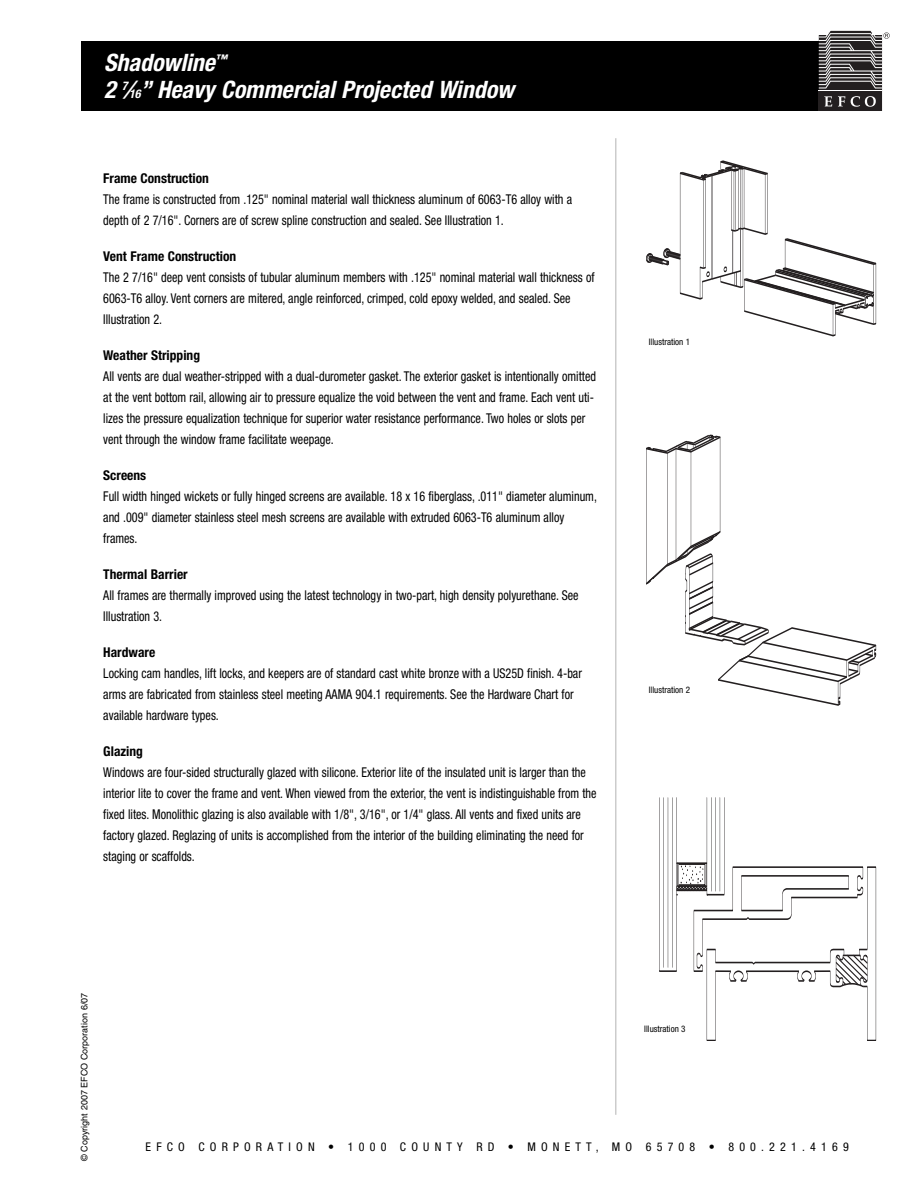
<style>
.page{position:relative;width:918px;height:1188px;background:#fff}
.page>*{position:absolute;margin:0;border:0;box-sizing:border-box;transform-origin:0 0}
.t1{font:italic 700 condensed 24px/27px "Helvetica Neue";color:#fff}
.t2{font:condensed 13.5px/21px "Helvetica Neue";color:#000;scale:.9 1}
.t3{font:700 condensed 13.5px "Helvetica Neue";color:#000}
.t4{font:condensed 12px "Helvetica Neue";letter-spacing:.43em;color:#000}
.t5{font:condensed 9px "Helvetica Neue";color:#000}
.t6{font:9px "Helvetica";color:#000}
.s1{font-size:12px}
</style>
<div class="page">
<hr style="left:720px;top:437px;width:1px;height:95px;background:#231f20">
<hr style="left:691px;top:452px;width:1px;height:94px;background:#231f20">
<hr style="left:676px;top:449px;width:1px;height:111px;background:#231f20">
<hr style="left:667px;top:453px;width:1px;height:112px;background:#231f20">
<hr style="left:646px;top:449px;width:1px;height:135px;background:#231f20">
<svg style="left:646px;top:530px;width:231px;height:176px"></svg>
<svg style="left:646px;top:434px;width:75px;height:21px"></svg>
<hr style="left:876px;top:264px;width:1px;height:60px;background:#231f20">
<hr style="left:734px;top:171px;width:1px;height:60px;background:#231f20">
<hr style="left:731px;top:170px;width:1px;height:60px;background:#231f20">
<hr style="left:703px;top:180px;width:1px;height:88px;background:#231f20">
<hr style="left:680px;top:173px;width:1px;height:120px;background:#231f20">
<hr style="left:738px;top:170px;width:1px;height:60px;background:#231f20">
<hr style="left:735px;top:171px;width:1px;height:60px;background:#231f20">
<hr style="left:712px;top:175px;width:1px;height:104px;background:#231f20">
<hr style="left:711px;top:176px;width:1px;height:103px;background:#231f20">
<hr style="left:705px;top:179px;width:1px;height:89px;background:#231f20">
<hr style="left:740px;top:168px;width:1px;height:60px;background:#231f20">
<hr style="left:742px;top:169px;width:1px;height:60px;background:#231f20">
<hr style="left:744px;top:168px;width:1px;height:60px;background:#231f20">
<hr style="left:765px;top:174px;width:1px;height:60px;background:#231f20">
<hr style="left:767px;top:174px;width:1px;height:59px;background:#231f20">
<svg style="left:680px;top:161px;width:88px;height:20px"></svg>
<svg style="left:646px;top:227px;width:230px;height:110px"></svg>
<hr style="left:720px;top:798px;width:1px;height:93px;background:#231f20">
<hr style="left:711px;top:798px;width:1px;height:93px;background:#231f20">
<hr style="left:715px;top:798px;width:1px;height:93px;background:#231f20">
<hr style="left:663px;top:798px;width:1px;height:169px;background:#231f20">
<hr style="left:668px;top:798px;width:1px;height:169px;background:#231f20">
<hr style="left:672px;top:798px;width:1px;height:169px;background:#231f20">
<svg style="left:676px;top:863px;width:200px;height:178px"></svg>
<div style="left:81px;top:41px;width:761px;height:70px;background:#000"></div>
<svg style="left:819px;top:30px;width:71px;height:81px"></svg>
<hr style="left:615px;top:138px;width:1px;height:977px;background:#b3b3b3">
<h1 class="t1" style="left:104px;top:51px;width:412px">Shadowline<sup>™<br></sup>2 <sup>7</sup>⁄<span class="s1">16</span>” Heavy Commercial Projected Window</h1>
<p class="t3" style="left:103px;top:174px;width:107px">Frame Construction</p>
<p class="t2" style="left:103px;top:190px;width:522px">The frame is constructed from .125" nominal material wall thickness aluminum of 6063-T6 alloy with a depth of 2 7/16". Corners are of screw spline construction and sealed. See Illustration 1.</p>
<p class="t3" style="left:103px;top:252px;width:134px">Vent Frame Construction</p>
<p class="t2" style="left:103px;top:268px;width:547px">The 2 7/16" deep vent consists of tubular aluminum members with .125" nominal material wall thickness of<br>6063-T6 alloy. Vent corners are mitered, angle reinforced, crimped, cold epoxy welded, and sealed. See<br>Illustration 2.</p>
<p class="t3" style="left:103px;top:351px;width:98px">Weather Stripping</p>
<p class="t2" style="left:103px;top:367px;width:549px">All vents are dual weather-stripped with a dual-durometer gasket. The exterior gasket is intentionally omitted at the vent bottom rail, allowing air to pressure equalize the void between the vent and frame. Each vent uti&shy;lizes the pressure equalization technique for superior water resistance performance. Two holes or slots per vent through the window frame facilitate weepage.</p>
<p class="t3" style="left:103px;top:471px;width:44px">Screens</p>
<p class="t2" style="left:103px;top:487px;width:550px">Full width hinged wickets or fully hinged screens are available. 18 x 16 fiberglass, .011" diameter aluminum, and .009" diameter stainless steel mesh screens are available with extruded 6063-T6 aluminum alloy frames.</p>
<p class="t3" style="left:103px;top:570px;width:86px">Thermal Barrier</p>
<p class="t2" style="left:103px;top:586px;width:530px">All frames are thermally improved using the latest technology in two-part, high density polyurethane. See<br>Illustration 3.</p>
<p class="t3" style="left:103px;top:648px;width:53px">Hardware</p>
<p class="t2" style="left:103px;top:664px;width:533px">Locking cam handles, lift locks, and keepers are of standard cast white bronze with a US25D finish. 4-bar arms are fabricated from stainless steel meeting AAMA 904.1 requirements. See the Hardware Chart for available hardware types.</p>
<p class="t3" style="left:103px;top:747px;width:41px">Glazing</p>
<p class="t2" style="left:103px;top:763px;width:550px">Windows are four-sided structurally glazed with silicone. Exterior lite of the insulated unit is larger than the interior lite to cover the frame and vent. When viewed from the exterior, the vent is indistinguishable from the fixed lites. Monolithic glazing is also available with 1/8", 3/16", or 1/4" glass. All vents and fixed units are factory glazed. Reglazing of units is accomplished from the interior of the building eliminating the need for staging or scaffolds.</p>
<p class="t5" style="left:649px;top:339px;width:43px">Illustration 1</p>
<p class="t5" style="left:649px;top:687px;width:43px">Illustration 2</p>
<p class="t6" style="left:81px;top:1161px;width:170px;rotate:-90deg">© Copyright 2007 EFCO Corporation 6/07</p>
<p class="t5" style="left:644px;top:1025px;width:43px">Illustration 3</p>
<p class="t4" style="left:146px;top:1143px;width:705px">EFCO CORPORATION • 1000 COUNTY RD • MONETT, MO 65708 • 800.221.4169</p>
</div>
